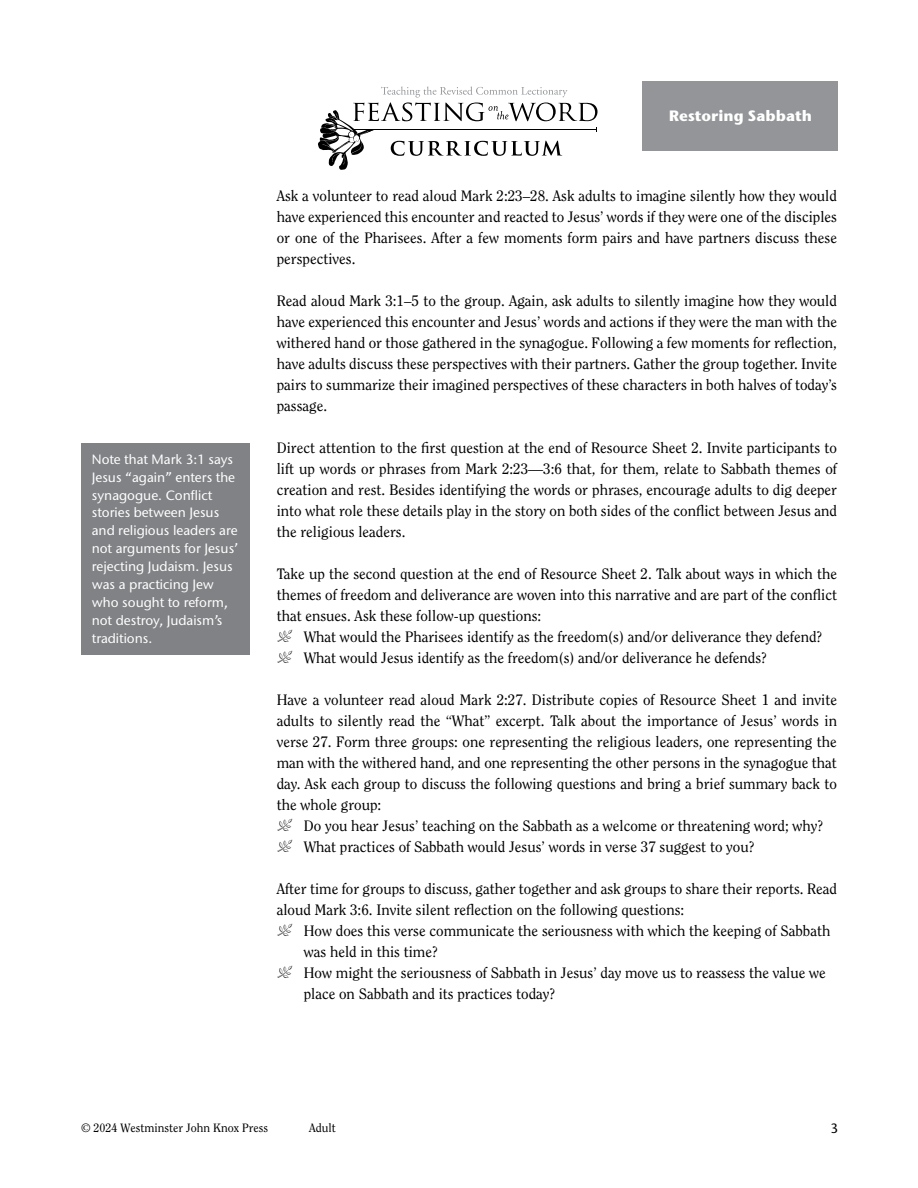
<style>
.page{position:relative;width:918px;height:1188px;background:#fff}
.page>*{position:absolute;margin:0;border:0;box-sizing:border-box;transform-origin:0 0}
.t1{font:15px/21px "Clearface Std";color:#000;text-align:justify}
.t2{font:700 15px "Stone Sans ITC Std";color:#fff}
.t3{font:500 13.5px/18px "Stone Sans ITC Std";color:#fff}
.t4{font:500 13.5px "Stone Sans ITC Std";color:#000}
.t5{font:12px "Clearface Std";color:#000}
.s1{font-family:"Type Embellishments Two";font-size:18px}
</style>
<div class="page">
<svg style="left:318px;top:86px;width:280px;height:84px"></svg>
<div style="left:643px;top:81px;width:195px;height:69px;background:#939598"></div>
<div style="left:81px;top:443px;width:169px;height:211px;background:#808285"></div>
<p class="t3" style="left:92px;top:450px;width:148px">Note that Mark 3:1 says<br>Jesus “again” enters the synagogue. Conflict stories between Jesus and religious leaders are not arguments for Jesus’ rejecting Judaism. Jesus was a practicing Jew who sought to reform, not destroy, Judaism’s traditions.</p>
<p class="t2" style="left:669px;top:106px;width:145px">Restoring Sabbath</p>
<p class="t1" style="left:277px;top:185px;width:562px">Ask a volunteer to read aloud Mark 2:23–28. Ask adults to imagine silently how they would have experienced this encounter and reacted to Jesus’ words if they were one of the disciples or one of the Pharisees. After a few moments form pairs and have partners discuss these perspectives.</p>
<p class="t1" style="left:277px;top:290px;width:562px">Read aloud Mark 3:1–5 to the group. Again, ask adults to silently imagine how they would have experienced this encounter and Jesus’ words and actions if they were the man with the withered hand or those gathered in the synagogue. Following a few moments for reflection, have adults discuss these perspectives with their partners. Gather the group together. Invite pairs to summarize their imagined perspectives of these characters in both halves of today’s passage.</p>
<p class="t1" style="left:277px;top:437px;width:562px">Direct attention to the first question at the end of Resource Sheet 2. Invite participants to lift up words or phrases from Mark 2:23—3:6 that, for them, relate to Sabbath themes of creation and rest. Besides identifying the words or phrases, encourage adults to dig deeper into what role these details play in the story on both sides of the conflict between Jesus and the religious leaders.</p>
<p class="t1" style="left:277px;top:563px;width:562px;text-align:left">Take up the second question at the end of Resource Sheet 2. Talk about ways in which the themes of freedom and deliverance are woven into this narrative and are part of the conflict that ensues. Ask these follow-up questions:<br><span class="s1">P</span> What would the Pharisees identify as the freedom(s) and/or deliverance they defend?<br><span class="s1">P</span> What would Jesus identify as the freedom(s) and/or deliverance he defends?</p>
<p class="t1" style="left:277px;top:689px;width:562px;text-align:left">Have a volunteer read aloud Mark 2:27. Distribute copies of Resource Sheet 1 and invite adults to silently read the “What” excerpt. Talk about the importance of Jesus’ words in verse 27. Form three groups: one representing the religious leaders, one representing the man with the withered hand, and one representing the other persons in the synagogue that day. Ask each group to discuss the following questions and bring a brief summary back to the whole group:<br><span class="s1">P</span> Do you hear Jesus’ teaching on the Sabbath as a welcome or threatening word; why?<br><span class="s1">P</span> What practices of Sabbath would Jesus’ words in verse 37 suggest to you?</p>
<p class="t1" style="left:277px;top:878px;width:562px">After time for groups to discuss, gather together and ask groups to share their reports. Read</p>
<p class="t1" style="left:277px;top:899px;width:409px">aloud Mark 3:6. Invite silent reflection on the following questions:</p>
<p class="t1" style="left:277px;top:920px;width:555px"><span class="s1">P</span> How does this verse communicate the seriousness with which the keeping of Sabbath</p>
<p class="t1" style="left:304px;top:941px;width:136px">was held in this time?</p>
<p class="t1" style="left:277px;top:962px;width:551px"><span class="s1">P</span> How might the seriousness of Sabbath in Jesus’ day move us to reassess the value we</p>
<p class="t1" style="left:304px;top:983px;width:253px">place on Sabbath and its practices today?</p>
<p class="t5" style="left:81px;top:1121px;width:189px">© 2024 Westminster John Knox Press</p>
<p class="t5" style="left:309px;top:1121px;width:28px">Adult</p>
<p class="t4" style="left:831px;top:1120px;width:9px">3</p>
</div>
